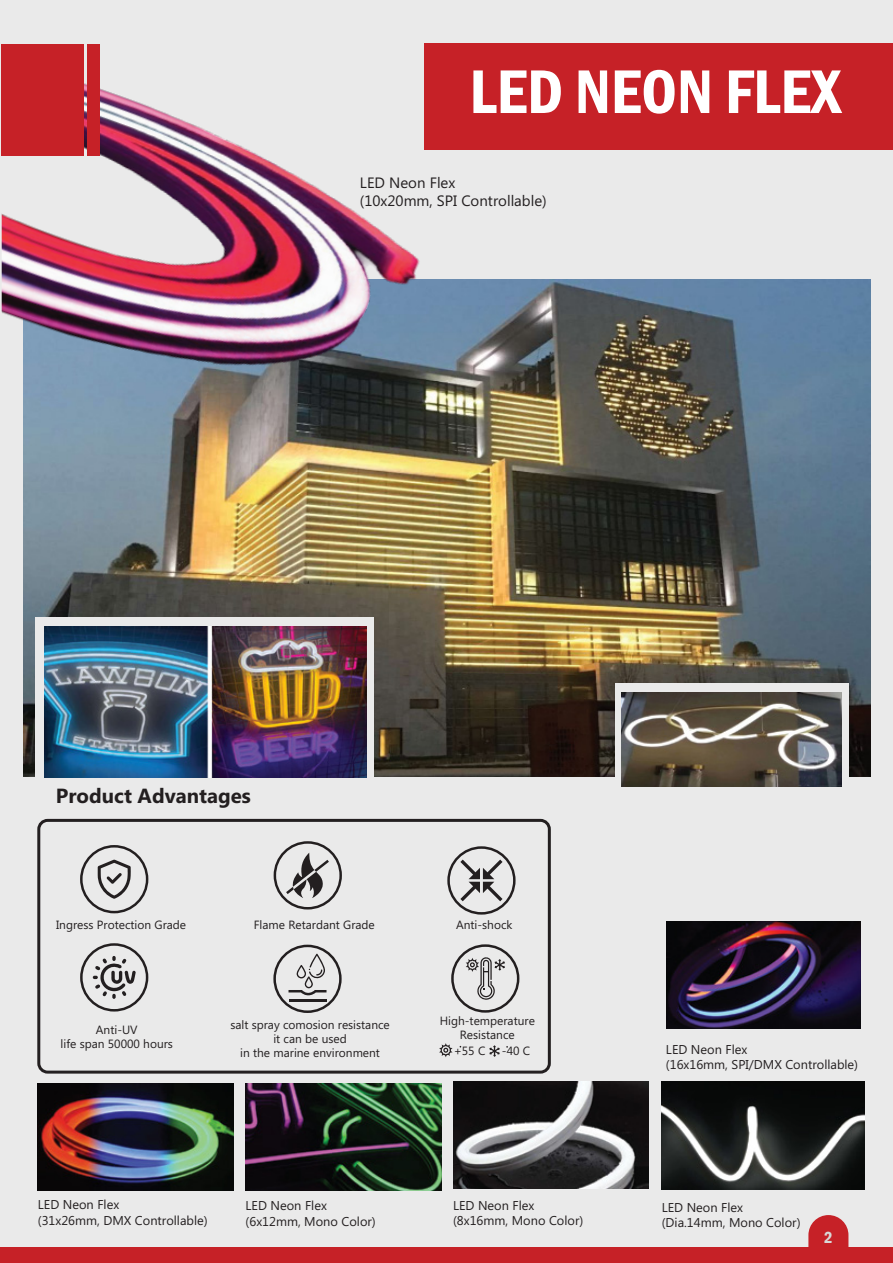
<style>
.page{position:relative;width:893px;height:1263px;background:#fff}
.page>*{position:absolute;margin:0;border:0;box-sizing:border-box;transform-origin:0 0}
.t1{font:600 condensed 63.9px "Franklin Gothic";color:#fff}
.t2{font:700 20.4px "Microsoft Phags Pa";color:#231f20}
.t3{font:600 condensed 16.5px "Franklin Gothic";color:#d9d9d8}
.t4{font:15px/18px "Microsoft Phags Pa";color:#231f20}
.t5{font:12.75px/15.3px "Microsoft Phags Pa";color:#231f20}
.t6{font:12px/14.4px "Microsoft Phags Pa";color:#231f20;text-align:center}
</style>
<div class="page">
<div style="left:1px;top:0;width:892px;height:1263px;background:#eaeaea"></div>
<div style="left:425px;top:43px;width:468px;height:106px;background:#c62127"></div>
<div style="left:0;top:1247px;width:893px;height:16px;background:#c62127"></div>
<svg style="left:808px;top:1215px;width:40px;height:32px"></svg>
<img style="left:24px;top:280px;width:846px;height:496px">
<img style="left:662px;top:1082px;width:202px;height:107px">
<img style="left:453px;top:1082px;width:196px;height:107px">
<img style="left:246px;top:1083px;width:195px;height:107px">
<img style="left:38px;top:1083px;width:195px;height:108px">
<img style="left:666px;top:921px;width:194px;height:108px">
<div style="left:615px;top:684px;width:233px;height:110px;background:#eaeaea"></div>
<img style="left:621px;top:692px;width:220px;height:94px">
<div style="left:35px;top:617px;width:339px;height:167px;background:#eaeaea"></div>
<img style="left:45px;top:626px;width:321px;height:151px">
<svg style="left:80px;top:845px;width:68px;height:68px"></svg>
<svg style="left:274px;top:841px;width:68px;height:68px"></svg>
<svg style="left:447px;top:846px;width:69px;height:69px"></svg>
<svg style="left:80px;top:943px;width:68px;height:68px"></svg>
<svg style="left:273px;top:945px;width:69px;height:68px"></svg>
<hr style="left:288px;top:999px;width:38px;height:3px;background:#231f20">
<svg style="left:451px;top:944px;width:68px;height:69px"></svg>
<svg style="left:439px;top:1043px;width:14px;height:14px"></svg>
<svg style="left:489px;top:1045px;width:11px;height:12px"></svg>
<div style="left:37px;top:819px;width:514px;height:254px;border:3px solid #231f20;border-radius:9px"></div>
<img style="left:2px;top:48px;width:420px;height:335px">
<div style="left:1px;top:44px;width:83px;height:112px;background:#c62127"></div>
<div style="left:87px;top:44px;width:12px;height:112px;background:#c62127"></div>
<h1 class="t1" style="left:469px;top:49px;width:373px">LED NEON FLEX</h1>
<p class="t4" style="left:360px;top:173px;width:188px">LED Neon Flex<br>(10x20mm, SPI Controllable)</p>
<h2 class="t2" style="left:56px;top:781px;width:196px">Product Advantages</h2>
<p class="t6" style="left:56px;top:917px;width:132px">Ingress Protection Grade</p>
<p class="t6" style="left:254px;top:917px;width:123px">Flame Retardant Grade</p>
<p class="t6" style="left:456px;top:917px;width:58px">Anti-shock</p>
<p class="t6" style="left:61px;top:1022px;width:114px">Anti-UV<br>life span 50000 hours</p>
<p class="t6" style="left:230px;top:1016px;width:161px">salt spray comosion resistance it can be used<br>in the marine environment</p>
<p class="t6" style="left:440px;top:1013px;width:97px">High-temperature</p>
<p class="t6" style="left:460px;top:1027px;width:57px">Resistance</p>
<p class="t6" style="left:454px;top:1042px;width:33px">+55 C</p>
<p class="t6" style="left:502px;top:1043px;width:30px">-40 C</p>
<p class="t5" style="left:38px;top:1196px;width:171px">LED Neon Flex<br>(31x26mm, DMX Controllable)</p>
<p class="t5" style="left:246px;top:1197px;width:132px">LED Neon Flex (6x12mm, Mono Color)</p>
<p class="t5" style="left:453px;top:1197px;width:132px">LED Neon Flex (8x16mm, Mono Color)</p>
<p class="t5" style="left:666px;top:1041px;width:194px">LED Neon Flex<br>(16x16mm, SPI/DMX Controllable)</p>
<p class="t5" style="left:662px;top:1199px;width:140px">LED Neon Flex (Dia.14mm, Mono Color)</p>
<h3 class="t3" style="left:824px;top:1226px;width:10px">2</h3>
</div>
